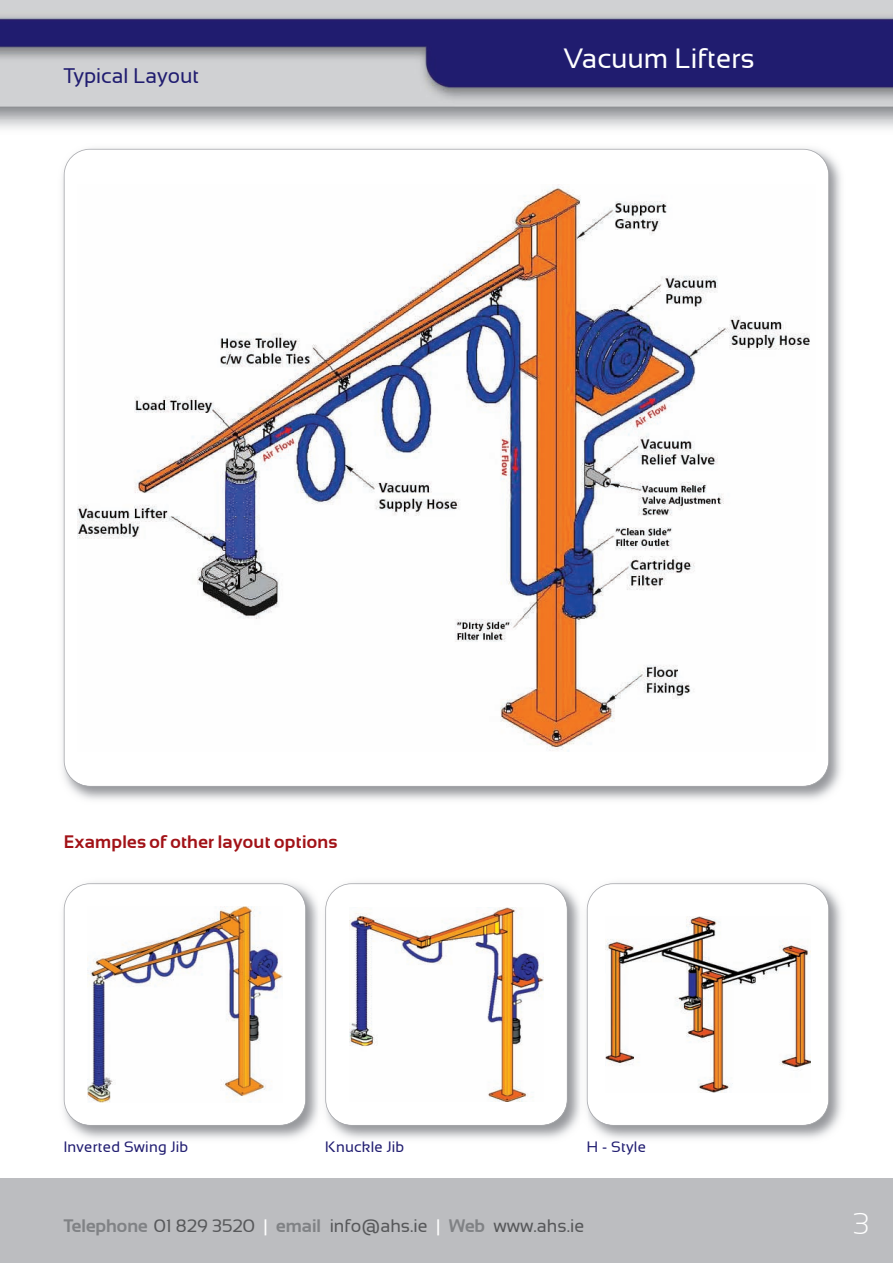
<style>
.page{position:relative;width:893px;height:1263px;background:#fff}
.page>*{position:absolute;margin:0;border:0;box-sizing:border-box;transform-origin:0 0}
.t1{font:300 30px "Sansation";color:#fff}
.t2{font:27.75px "Sansation";color:#fff}
.t3{font:21px "Sansation";color:#201c70}
.t4{font:18px "Sansation";color:#57585a}
.t5{font:700 18px "Sansation";letter-spacing:.015em;color:#a21217}
.t6{font:15px "Sansation";letter-spacing:.015em;color:#201c70}
.s1{font-weight:700;color:#808285}
.s2{color:#fff}
</style>
<div class="page">
<div style="left:0;top:1178px;width:893px;height:85px;background:#bcbdc0"></div>
<img style="left:0;top:0;width:893px;height:129px">
<img style="left:62px;top:148px;width:779px;height:652px">
<div style="left:65px;top:150px;width:763px;height:636px;background:#fff;border-radius:26px"></div>
<img style="left:77px;top:184px;width:733px;height:567px">
<img style="left:63px;top:882px;width:779px;height:257px">
<div style="left:65px;top:884px;width:240px;height:241px;background:#fff;border-radius:26px"></div>
<img style="left:87px;top:906px;width:196px;height:197px">
<div style="left:64px;top:883px;width:242px;height:243px;border:2px solid #a8a9ad;border-radius:26px"></div>
<div style="left:326px;top:884px;width:241px;height:241px;background:#fff;border-radius:26px"></div>
<img style="left:349px;top:907px;width:194px;height:194px">
<div style="left:325px;top:883px;width:243px;height:243px;border:2px solid #a8a9ad;border-radius:26px"></div>
<div style="left:588px;top:884px;width:240px;height:241px;background:#fff;border-radius:26px"></div>
<img style="left:606px;top:916px;width:204px;height:177px">
<div style="left:587px;top:883px;width:242px;height:243px;border:2px solid #a8a9ad;border-radius:26px"></div>
<p class="t3" style="left:64px;top:68px;width:137px">Typical Layout</p>
<h2 class="t2" style="left:563px;top:47px;width:193px">Vacuum Lifters</h2>
<p class="t5" style="left:64px;top:835px;width:275px">Examples of other layout options</p>
<p class="t6" style="left:64px;top:1140px;width:126px">Inverted Swing Jib</p>
<p class="t6" style="left:325px;top:1140px;width:81px">Knuckle Jib</p>
<p class="t6" style="left:587px;top:1140px;width:61px">H - Style</p>
<p class="t4" style="left:64px;top:1219px;width:522px"><span class="s1">Telephone</span> 01 829 3520 <span class="s2">|</span> <span class="s1">email</span> info@ahs.ie <span class="s2">|</span> <span class="s1">Web</span> www.ahs.ie</p>
<h1 class="t1" style="left:853px;top:1212px;width:18px">3</h1>
</div>
